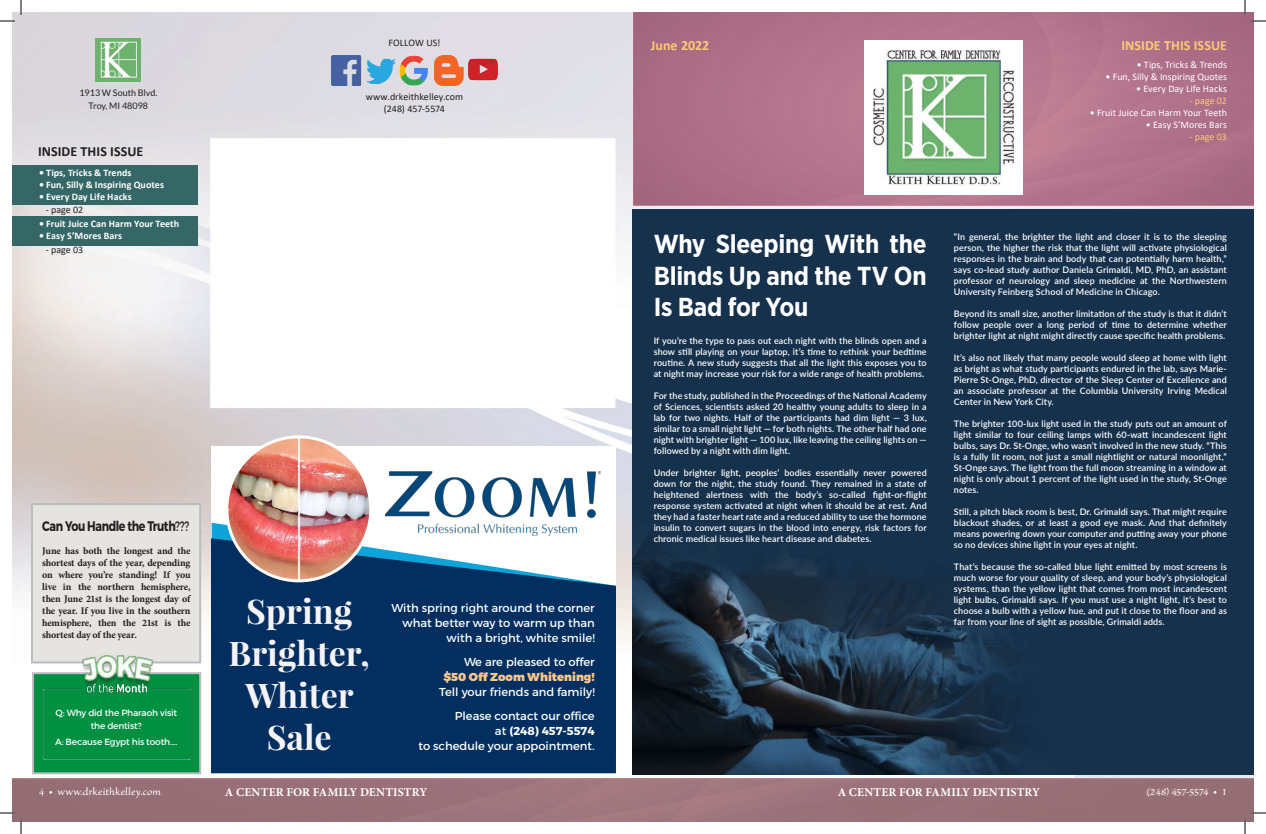
<style>
.page{position:relative;width:1266px;height:834px;background:#fff}
.page>*{position:absolute;margin:0;border:0;box-sizing:border-box;transform-origin:0 0}
.t1{font:700 34px/42px "Playfair Display";color:#f5f3f5;text-align:center}
.t2{font:700 26px/31.2px "Gotham Narrow";letter-spacing:-.01em;color:#fff;text-align:justify}
.t3{font:700 14px "Calibri";letter-spacing:.005em;color:#fdc87a}
.t4{font:700 14px "Calibri";letter-spacing:.005em;color:#231f20}
.t5{font:700 13.9px "Montserrat";letter-spacing:-.04em;color:#231f20;scale:.79 1}
.t6{font:700 12px "Minion Pro";letter-spacing:.015em;color:#fff}
.t7{font:12px "Sanvito Pro";letter-spacing:.005em;color:#fff}
.t8{font:12px "Sanvito Pro";letter-spacing:-.02em;color:#fff}
.t9{font:11.5px/15px "Montserrat";color:#fff;text-align:right}
.t10{font:900 11.5px "Montserrat";color:#fcc68a}
.t11{font:700 10px/12px "Minion Pro";letter-spacing:-.02em;color:#231f20;text-align:justify}
.t12{font:10px "Calibri";color:#fff}
.t13{font:700 10px "Calibri";letter-spacing:.005em;color:#fff}
.t14{font:10px/12px "Calibri";letter-spacing:.005em;color:#231f20;text-align:center}
.t15{font:10px "Calibri";color:#fdc879}
.t16{font:600 9px/11px "Lato";letter-spacing:.01em;color:#fff;text-align:justify}
.t17{font:9px/13px "Montserrat";letter-spacing:-.015em;color:#fff;text-align:center}
.t18{font:9px/13px "Lato";color:#231f20;text-align:center}
.s1{font-weight:400}
.s2{font-weight:700}
.s3{font-size:14px}
</style>
<div class="page">
<img style="left:12px;top:12px;width:1242px;height:766px">
<div style="left:633px;top:12px;width:621px;height:194px;background:#b0718a"></div>
<div style="left:12px;top:216px;width:185px;height:30px;background:#346766"></div>
<div style="left:12px;top:165px;width:185px;height:39px;background:#346766"></div>
<img style="left:331px;top:55px;width:167px;height:30px">
<div style="left:12px;top:778px;width:1242px;height:44px;background:#997078"></div>
<div style="left:864px;top:41px;width:159px;height:154px;background:#fff"></div>
<img style="left:874px;top:51px;width:139px;height:135px">
<img style="left:96px;top:38px;width:45px;height:44px">
<div style="left:31px;top:503px;width:170px;height:160px;background:#e5e4e1;border:2px solid #bcbdc0"></div>
<div style="left:32px;top:672px;width:169px;height:102px;background:#009042;border:2px solid #bcbdc0"></div>
<img style="left:43px;top:655px;width:147px;height:104px">
<img style="left:633px;top:210px;width:621px;height:564px">
<div style="left:211px;top:447px;width:405px;height:326px;background:#fff"></div>
<svg style="left:211px;top:538px;width:405px;height:235px;background:#16406e"></svg>
<img style="left:385px;top:471px;width:215px;height:65px">
<img style="left:227px;top:437px;width:144px;height:144px;border-radius:71px">
<div style="left:225px;top:435px;width:147px;height:147px;border:3px solid #fff;border-radius:50%"></div>
<svg style="left:0;top:0;width:22px;height:22px"></svg>
<svg style="left:0;top:812px;width:22px;height:22px"></svg>
<svg style="left:1244px;top:0;width:22px;height:22px"></svg>
<svg style="left:1244px;top:812px;width:22px;height:22px"></svg>
<p class="t18" style="left:79px;top:87px;width:79px">1913 W South Blvd.<br>Troy, MI 48098</p>
<h3 class="t4" style="left:38px;top:142px;width:107px">INSIDE THIS ISSUE</h3>
<p class="t13" style="left:39px;top:166px;width:94px">• Tips, Tricks &amp; Trends</p>
<p class="t13" style="left:39px;top:178px;width:127px">• Fun, Silly &amp; Inspiring Quotes</p>
<p class="t13" style="left:39px;top:190px;width:94px">• Every Day Life Hacks</p>
<p class="t14" style="left:46px;top:204px;width:39px">- page 02</p>
<p class="t13" style="left:39px;top:217px;width:142px">• Fruit Juice Can Harm Your Teeth</p>
<p class="t13" style="left:39px;top:229px;width:85px">• Easy S’Mores Bars</p>
<p class="t14" style="left:46px;top:244px;width:39px">- page 03</p>
<h3 class="t5" style="left:42px;top:517px;width:188px">Can You Handle the Truth<span class="s1">???</span></h3>
<p class="t11" style="left:42px;top:544px;width:150px">June has both the longest and the shortest days of the year, depending on where you’re standing! If you live in the northern hemisphere, then June 21st is the longest day of the year. If you live in the southern hemisphere, then the 21st is the shortest day of the year.</p>
<p class="t17" style="left:55px;top:706px;width:123px">Q: Why did the Pharaoh visit the dentist?</p>
<p class="t17" style="left:55px;top:735px;width:124px">A: Because Egypt his tooth….</p>
<p class="t14" style="left:389px;top:36px;width:53px">FOLLOW US!</p>
<h3 class="t3" style="left:651px;top:35px;width:60px">June 2022</h3>
<h3 class="t3" style="left:1122px;top:35px;width:107px">INSIDE THIS ISSUE</h3>
<p class="t14" style="left:366px;top:90px;width:99px">www.drkeithkelley.com (248) 457-5574</p>
<h1 class="t1" style="left:229px;top:590px;width:143px">Spring<br>Brighter,<br>Whiter<br>Sale</h1>
<p class="t9" style="left:391px;top:601px;width:205px">With spring right around the corner what better way to warm up than with a bright, white smile!</p>
<p class="t9" style="left:464px;top:655px;width:132px">We are pleased to offer</p>
<p class="t10" style="left:444px;top:670px;width:153px">$50 Off Zoom Whitening!</p>
<p class="t9" style="left:439px;top:680px;width:157px;line-height:24px">Tell your friends and family!<br>Please contact our office</p>
<p class="t9" style="left:418px;top:724px;width:178px">at <span class="s2">(248) 457-5574<br></span>to schedule your appointment.</p>
<p class="t12" style="left:1137px;top:57px;width:92px">• Tips, Tricks &amp; Trends</p>
<p class="t12" style="left:1106px;top:69px;width:123px">• Fun, Silly &amp; Inspiring Quotes</p>
<p class="t12" style="left:1136px;top:81px;width:92px">• Every Day Life Hacks</p>
<p class="t15" style="left:1190px;top:93px;width:39px">- page 02</p>
<p class="t12" style="left:1090px;top:105px;width:139px">• Fruit Juice Can Harm Your Teeth</p>
<p class="t12" style="left:1146px;top:117px;width:83px">• Easy S’Mores Bars</p>
<p class="t15" style="left:1190px;top:129px;width:39px">- page 03</p>
<h2 class="t2" style="left:654px;top:229px;width:275px">Why Sleeping With the Blinds Up and the TV On Is Bad for You</h2>
<p class="t16" style="left:654px;top:335px;width:275px">If you’re the type to pass out each night with the blinds open and a show still playing on your laptop, it’s time to rethink your bedtime routine. A new study suggests that all the light this exposes you to at night may increase your risk for a wide range of health problems.</p>
<p class="t16" style="left:654px;top:390px;width:275px">For the study, published in the Proceedings of the National Academy of Sciences, scientists asked 20 healthy young adults to sleep in a lab for two nights. Half of the participants had dim light — 3 lux, similar to a small night light — for both nights. The other half had one night with brighter light — 100 lux, like leaving the ceiling lights on — followed by a night with dim light.</p>
<p class="t16" style="left:654px;top:467px;width:275px">Under brighter light, peoples’ bodies essentially never powered down for the night, the study found. They remained in a state of heightened alertness with the body’s so-called fight-or-flight response system activated at night when it should be at rest. And they had a faster heart rate and a reduced ability to use the hormone insulin to convert sugars in the blood into energy, risk factors for chronic medical issues like heart disease and diabetes.</p>
<p class="t16" style="left:954px;top:231px;width:275px">“In general, the brighter the light and closer it is to the sleeping person, the higher the risk that the light will activate physiological responses in the brain and body that can potentially harm health,” says co-lead study author Daniela Grimaldi, MD, PhD, an assistant professor of neurology and sleep medicine at the Northwestern University Feinberg School of Medicine in Chicago.</p>
<p class="t16" style="left:954px;top:308px;width:274px">Beyond its small size, another limitation of the study is that it didn’t follow people over a long period of time to determine whether brighter light at night might directly cause specific health problems.</p>
<p class="t16" style="left:954px;top:352px;width:274px">It’s also not likely that many people would sleep at home with light as bright as what study participants endured in the lab, says Marie-Pierre St-Onge, PhD, director of the Sleep Center of Excellence and an associate professor at the Columbia University Irving Medical Center in New York City.</p>
<p class="t16" style="left:954px;top:418px;width:274px">The brighter 100-lux light used in the study puts out an amount of light similar to four ceiling lamps with 60-watt incandescent light bulbs, says Dr. St-Onge, who wasn’t involved in the new study. “This is a fully lit room, not just a small nightlight or natural moonlight,” St-Onge says. The light from the full moon streaming in a window at night is only about 1 percent of the light used in the study, St-Onge notes.</p>
<p class="t16" style="left:954px;top:506px;width:274px">Still, a pitch black room is best, Dr. Grimaldi says. That might require blackout shades, or at least a good eye mask. And that definitely means powering down your computer and putting away your phone so no devices shine light in your eyes at night.</p>
<p class="t16" style="left:954px;top:561px;width:275px">That’s because the so-called blue light emitted by most screens is much worse for your quality of sleep, and your body’s physiological systems, than the yellow light that comes from most incandescent light bulbs, Grimaldi says. If you must use a night light, it’s best to choose a bulb with a yellow hue, and put it close to the floor and as far from your line of sight as possible, Grimaldi adds.</p>
<h3 class="t7" style="left:1145px;top:785px;width:65px">(204) 338 9338</h3>
<h3 class="t7" style="left:39px;top:786px;width:123px">4 <span class="s3">•</span> www.drkeithkelley.com</h3>
<h3 class="t8" style="left:1147px;top:785px;width:82px">(248) 457-5574 <span class="s3">•</span> 1</h3>
<h3 class="t6" style="left:225px;top:784px;width:204px">A CENTER FOR FAMILY DENTISTRY</h3>
<h3 class="t6" style="left:838px;top:784px;width:204px">A CENTER FOR FAMILY DENTISTRY</h3>
</div>
